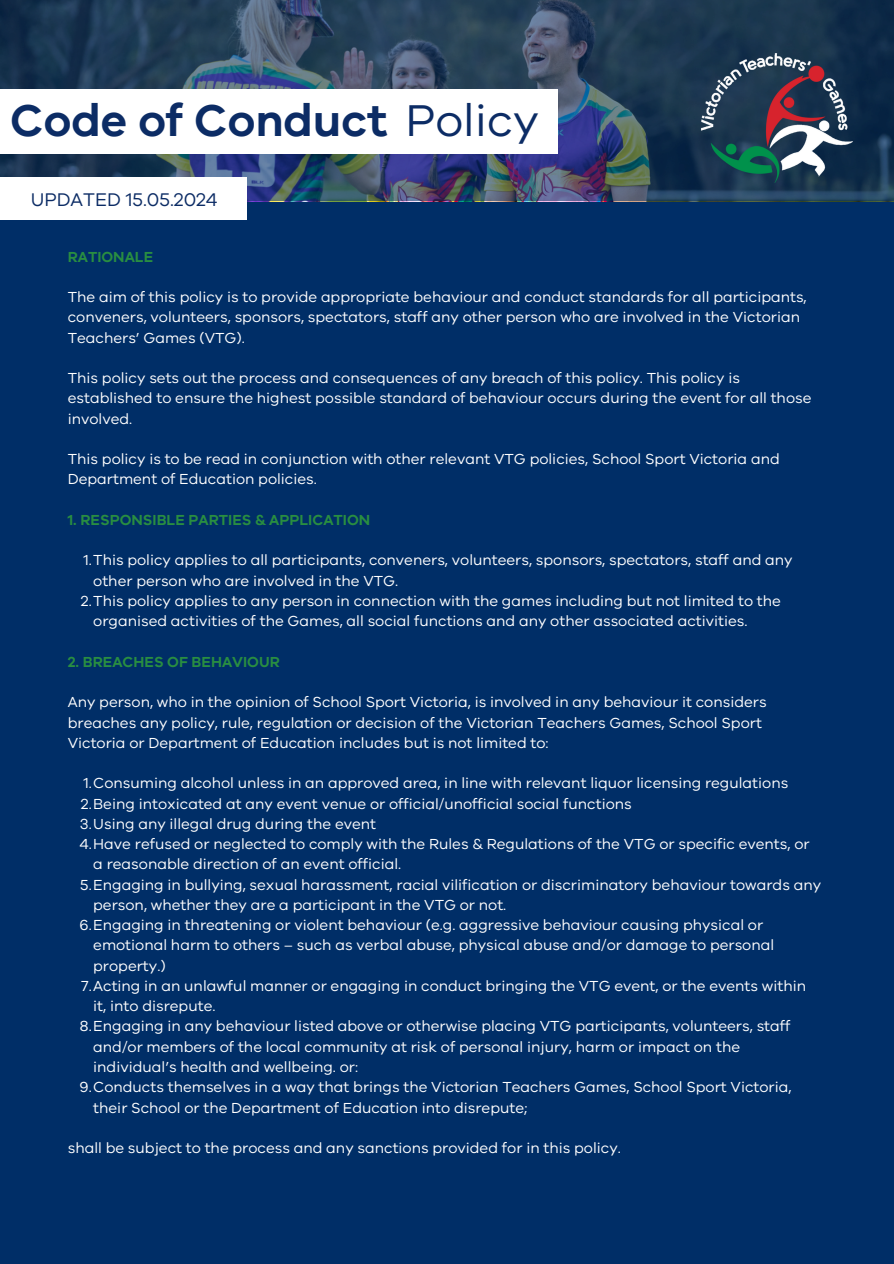
<style>
.page{position:relative;width:894px;height:1264px;background:#fff}
.page>*{position:absolute;margin:0;border:0;box-sizing:border-box;transform-origin:0 0}
.t1{font:600 45.9px "VIC";color:#0c2c65}
.t2{font:18.9px "VIC";color:#0c2c65}
.t3{font:15px/20.2px "VIC";color:#fff}
.t4{font:600 15px "VIC";color:#298e41}
.s1{font-weight:400}
</style>
<div class="page">
<div style="left:0;top:0;width:893px;height:1263px;background:#002e67"></div>
<img style="left:0;top:0;width:893px;height:201px">
<div style="left:0;top:89px;width:557px;height:65px;background:#fff"></div>
<img style="left:679px;top:48px;width:202px;height:150px">
<div style="left:0;top:177px;width:246px;height:43px;background:#fff"></div>
<h2 class="t1" style="left:10px;top:90px;width:530px">Code of Conduct <span class="s1">Policy</span></h2>
<h3 class="t2" style="left:31px;top:187px;width:188px">UPDATED 15.05.2024</h3>
<h4 class="t4" style="left:68px;top:246px;width:87px">RATIONALE</h4>
<p class="t3" style="left:68px;top:287px;width:740px">The aim of this policy is to provide appropriate behaviour and conduct standards for all participants, conveners, volunteers, sponsors, spectators, staff any other person who are involved in the Victorian<br>Teachers’ Games (VTG).</p>
<p class="t3" style="left:68px;top:368px;width:745px">This policy sets out the process and consequences of any breach of this policy. This policy is established to ensure the highest possible standard of behaviour occurs during the event for all those involved.</p>
<p class="t3" style="left:68px;top:449px;width:713px">This policy is to be read in conjunction with other relevant VTG policies, School Sport Victoria and<br>Department of Education policies.</p>
<h4 class="t4" style="left:68px;top:510px;width:304px">1. RESPONSIBLE PARTIES &amp; APPLICATION</h4>
<p class="t3" style="left:93px;top:550px;width:700px;text-indent:-10px">1.This policy applies to all participants, conveners, volunteers, sponsors, spectators, staff and any other person who are involved in the VTG.</p>
<p class="t3" style="left:93px;top:591px;width:689px;text-indent:-12px">2.This policy applies to any person in connection with the games including but not limited to the organised activities of the Games, all social functions and any other associated activities.</p>
<h4 class="t4" style="left:68px;top:651px;width:213px">2. BREACHES OF BEHAVIOUR</h4>
<p class="t3" style="left:68px;top:692px;width:700px">Any person, who in the opinion of School Sport Victoria, is involved in any behaviour it considers breaches any policy, rule, regulation or decision of the Victorian Teachers Games, School Sport<br>Victoria or Department of Education includes but is not limited to:</p>
<p class="t3" style="left:83px;top:773px;width:706px">1.Consuming alcohol unless in an approved area, in line with relevant liquor licensing regulations</p>
<p class="t3" style="left:81px;top:793px;width:552px">2.Being intoxicated at any event venue or official/unofficial social functions</p>
<p class="t3" style="left:80px;top:813px;width:298px">3.Using any illegal drug during the event</p>
<p class="t3" style="left:93px;top:834px;width:717px;text-indent:-14px">4.Have refused or neglected to comply with the Rules &amp; Regulations of the VTG or specific events, or a reasonable direction of an event official.</p>
<p class="t3" style="left:93px;top:874px;width:729px;text-indent:-13px">5.Engaging in bullying, sexual harassment, racial vilification or discriminatory behaviour towards any person, whether they are a participant in the VTG or not.</p>
<p class="t3" style="left:93px;top:915px;width:682px;text-indent:-14px">6.Engaging in threatening or violent behaviour (e.g. aggressive behaviour causing physical or emotional harm to others – such as verbal abuse, physical abuse and/or damage to personal property.)</p>
<p class="t3" style="left:93px;top:975px;width:714px;text-indent:-12px">7.Acting in an unlawful manner or engaging in conduct bringing the VTG event, or the events within it, into disrepute.</p>
<p class="t3" style="left:93px;top:1016px;width:698px;text-indent:-13px">8.Engaging in any behaviour listed above or otherwise placing VTG participants, volunteers, staff and/or members of the local community at risk of personal injury, harm or impact on the individual’s health and wellbeing. or:</p>
<p class="t3" style="left:93px;top:1077px;width:699px;text-indent:-14px">9.Conducts themselves in a way that brings the Victorian Teachers Games, School Sport Victoria, their School or the Department of Education into disrepute;</p>
<p class="t3" style="left:68px;top:1137px;width:554px">shall be subject to the process and any sanctions provided for in this policy.</p>
</div>
